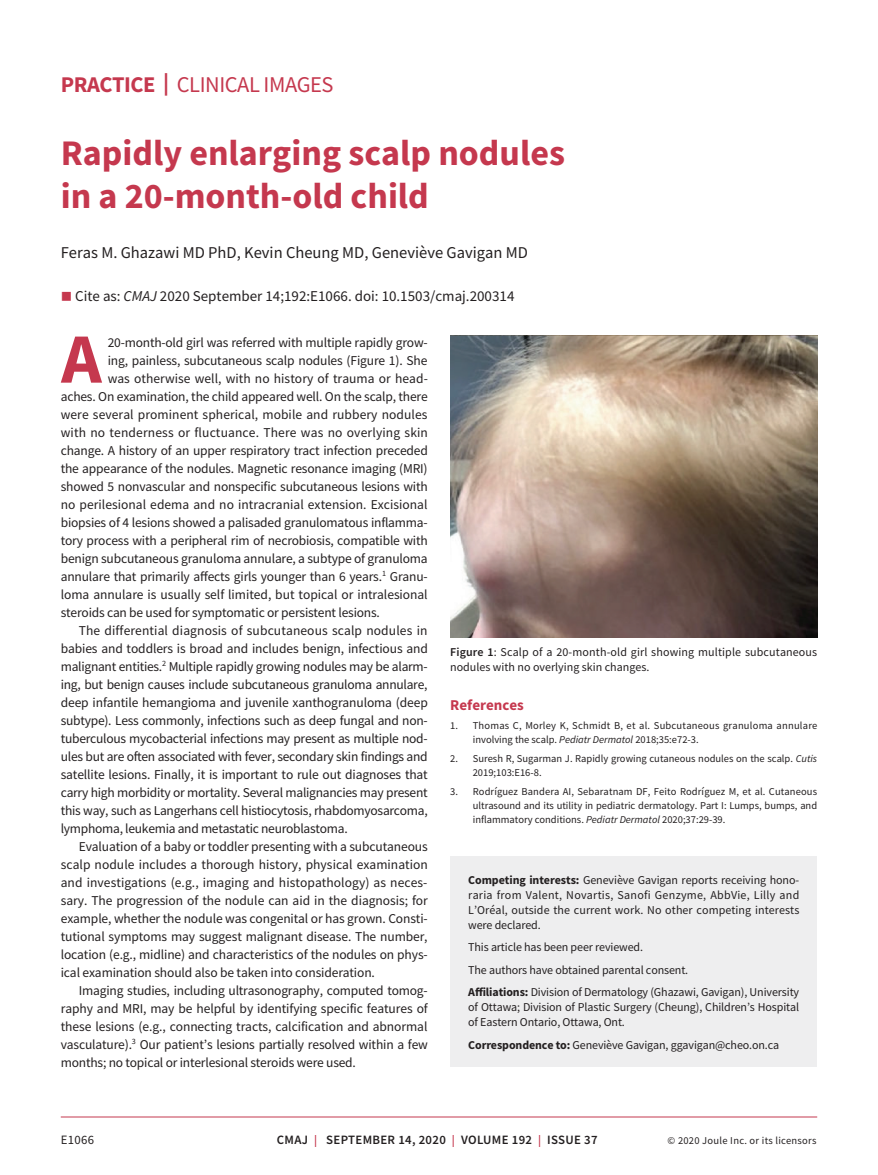
<style>
.page{position:relative;width:878px;height:1175px;background:#fff}
.page>*{position:absolute;margin:0;border:0;box-sizing:border-box;transform-origin:0 0}
.t1{font:700 70.65px "Source Sans Pro";color:#c5384e}
.t2{font:700 36px/43.2px "Source Sans Pro";color:#c5384e}
.t3{font:22.5px "Source Sans Pro";letter-spacing:-.02em;color:#c5384e}
.t4{font:16.5px "Source Sans Pro";color:#231f20}
.t5{font:15px "Source Sans Pro";color:#231f20}
.t6{font:700 15px "Source Sans Pro";color:#c5384e}
.t7{font:13.5px "Source Sans Pro";letter-spacing:-.01em;color:#231f20}
.t8{font:13.5px "Source Sans Pro";letter-spacing:.01em;color:#231f20}
.t9{font:600 12.75px "Source Sans Pro";letter-spacing:.025em;color:#231f20}
.t10{font:12.75px "Source Sans Pro";letter-spacing:.025em;color:#231f20}
.t11{font:12px/15px "Source Sans Pro";letter-spacing:-.01em;color:#231f20}
.t12{font:12px/15px "Source Sans Pro";letter-spacing:.01em;color:#231f20}
.t13{font:10.5px/13.5px "Source Sans Pro";color:#231f20}
.t14{font:10.5px/13.5px "Source Sans Pro";letter-spacing:.02em;color:#231f20}
.t15{font:10.5px "Source Sans Pro";letter-spacing:.025em;color:#231f20}
.s1{font-weight:700}
.s2{color:#c5384e}
.s3{font-style:italic}
.s4{font-weight:600}
.s5{font-size:12px;color:#c5384e}
</style>
<div class="page">
<hr style="left:61px;top:1116px;width:756px;height:1px;background:#c5384e">
<div style="left:450px;top:856px;width:367px;height:210px;background:#eeeeef"></div>
<img style="left:450px;top:335px;width:367px;height:302px">
<h3 class="t3" style="left:61px;top:70px;width:274px"><span class="s1">PRACTICE |</span> CLINICAL IMAGES</h3>
<h2 class="t2" style="left:61px;top:131px;width:505px">Rapidly enlarging scalp nodules in a 20-month-old child</h2>
<p class="t4" style="left:61px;top:242px;width:468px">Feras M. Ghazawi MD PhD, Kevin Cheung MD, Geneviève Gavigan MD</p>
<p class="t5" style="left:61px;top:287px;width:455px"><span class="s2">■</span> Cite as: <span class="s3">CMAJ</span> 2020 September 14;192:E1066. doi: 10.1503/cmaj.200314</p>
<h1 class="t1" style="left:61px;top:311px;width:42px">A</h1>
<p class="t7" style="left:108px;top:333px;width:321px">20-month-old girl was referred with multiple rapidly grow-</p>
<p class="t7" style="left:108px;top:351px;width:321px">ing, painless, subcutaneous scalp nodules (Figure 1). She</p>
<p class="t7" style="left:108px;top:369px;width:321px">was otherwise well, with no history of trauma or head-</p>
<p class="t7" style="left:61px;top:387px;width:368px">aches. On examination, the child appeared well. On the scalp, there</p>
<p class="t7" style="left:61px;top:405px;width:368px">were several prominent spherical, mobile and rubbery nodules</p>
<p class="t8" style="left:61px;top:423px;width:369px">with no tenderness or fluctuance. There was no overlying skin</p>
<p class="t7" style="left:61px;top:441px;width:368px">change. A history of an upper respiratory tract infection preceded</p>
<p class="t7" style="left:61px;top:459px;width:368px">the appearance of the nodules. Magnetic resonance imaging (MRI)</p>
<p class="t7" style="left:61px;top:477px;width:368px">showed 5 nonvascular and nonspecific subcutaneous lesions with</p>
<p class="t7" style="left:61px;top:495px;width:368px">no perilesional edema and no intracranial extension. Excisional</p>
<p class="t7" style="left:61px;top:513px;width:368px">biopsies of 4 lesions showed a palisaded granulomatous inflamma-</p>
<p class="t7" style="left:61px;top:531px;width:368px">tory process with a peripheral rim of necrobiosis, compatible with</p>
<p class="t7" style="left:61px;top:549px;width:368px">benign subcutaneous granuloma annulare, a subtype of granuloma</p>
<p class="t7" style="left:61px;top:567px;width:368px">annulare that primarily affects girls younger than 6 years.<sup>1</sup> Granu-</p>
<p class="t7" style="left:61px;top:585px;width:368px">loma annulare is usually self limited, but topical or intralesional</p>
<p class="t7" style="left:61px;top:603px;width:320px">steroids can be used for symptomatic or persistent lesions.</p>
<p class="t8" style="left:79px;top:621px;width:350px">The differential diagnosis of subcutaneous scalp nodules in</p>
<p class="t7" style="left:61px;top:639px;width:368px">babies and toddlers is broad and includes benign, infectious and</p>
<p class="t7" style="left:61px;top:657px;width:368px">malignant entities.<sup>2</sup> Multiple rapidly growing nodules may be alarm-</p>
<p class="t7" style="left:61px;top:675px;width:368px">ing, but benign causes include subcutaneous granuloma annulare,</p>
<p class="t7" style="left:61px;top:693px;width:368px">deep infantile hemangioma and juvenile xanthogranuloma (deep</p>
<p class="t7" style="left:61px;top:711px;width:367px">subtype). Less commonly, infections such as deep fungal and non-</p>
<p class="t7" style="left:61px;top:729px;width:368px">tuberculous mycobacterial infections may present as multiple nod-</p>
<p class="t7" style="left:61px;top:747px;width:368px">ules but are often associated with fever, secondary skin findings and</p>
<p class="t7" style="left:61px;top:765px;width:368px">satellite lesions. Finally, it is important to rule out diagnoses that</p>
<p class="t7" style="left:61px;top:783px;width:368px">carry high morbidity or mortality. Several malignancies may present</p>
<p class="t7" style="left:61px;top:801px;width:368px">this way, such as Langerhans cell histiocytosis, rhabdomyosarcoma,</p>
<p class="t7" style="left:61px;top:819px;width:288px">lymphoma, leukemia and metastatic neuroblastoma.</p>
<p class="t7" style="left:79px;top:837px;width:350px">Evaluation of a baby or toddler presenting with a subcutaneous</p>
<p class="t7" style="left:61px;top:855px;width:368px">scalp nodule includes a thorough history, physical examination</p>
<p class="t7" style="left:61px;top:873px;width:368px">and investigations (e.g., imaging and histopathology) as neces-</p>
<p class="t7" style="left:61px;top:891px;width:368px">sary. The progression of the nodule can aid in the diagnosis; for</p>
<p class="t7" style="left:61px;top:909px;width:368px">example, whether the nodule was congenital or has grown. Consti-</p>
<p class="t7" style="left:61px;top:927px;width:368px">tutional symptoms may suggest malignant disease. The number,</p>
<p class="t7" style="left:61px;top:945px;width:367px">location (e.g., midline) and characteristics of the nodules on phys-</p>
<p class="t7" style="left:61px;top:963px;width:316px">ical examination should also be taken into consideration.</p>
<p class="t7" style="left:79px;top:981px;width:349px">Imaging studies, including ultrasonography, computed tomog-</p>
<p class="t7" style="left:61px;top:999px;width:368px">raphy and MRI, may be helpful by identifying specific features of</p>
<p class="t7" style="left:61px;top:1017px;width:368px">these lesions (e.g., connecting tracts, calcification and abnormal</p>
<p class="t7" style="left:61px;top:1035px;width:369px">vasculature).<sup>3</sup> Our patient’s lesions partially resolved within a few</p>
<p class="t7" style="left:61px;top:1053px;width:297px">months; no topical or interlesional steroids were used.</p>
<p class="t12" style="left:450px;top:644px;width:368px"><span class="s4">Figure 1</span>: Scalp of a 20-month-old girl showing multiple subcutaneous nodules with no overlying skin changes.</p>
<p class="t6" style="left:450px;top:695px;width:75px">References</p>
<p class="t14" style="left:473px;top:719px;width:346px;text-indent:-23px">1. Thomas C, Morley K, Schmidt B, et al. Subcutaneous granuloma annulare involving the scalp. <span class="s3">Pediatr Dermatol</span> 2018;35:e72-3.</p>
<p class="t13" style="left:473px;top:752px;width:346px;text-indent:-23px">2. Suresh R, Sugarman J. Rapidly growing cutaneous nodules on the scalp. <span class="s3">Cutis<br></span>2019;103:E16-8.</p>
<p class="t13" style="left:473px;top:785px;width:346px;text-align:justify;text-indent:-23px">3. Rodríguez Bandera AI, Sebaratnam DF, Feito Rodríguez M, et al. Cutaneous ultrasound and its utility in pediatric dermatology. Part I: Lumps, bumps, and inflammatory conditions. <span class="s3">Pediatr Dermatol</span> 2020;37:29-39.</p>
<p class="t11" style="left:468px;top:872px;width:332px;text-align:justify"><span class="s1">Competing interests:</span> Geneviève Gavigan reports receiving hono&shy;raria from Valent, Novartis, Sanofi Genzyme, AbbVie, Lilly and L’Oréal, outside the current work. No other competing interests were declared.</p>
<p class="t11" style="left:468px;top:936px;width:332px;line-height:22.5px">This article has been peer reviewed.<br>The authors have obtained parental consent.<br><span class="s1">Affiliations:</span> Division of Dermatology (Ghazawi, Gavigan), University</p>
<p class="t11" style="left:468px;top:999px;width:332px">of Ottawa; Division of Plastic Surgery (Cheung), Children’s Hospital of Eastern Ontario, Ottawa, Ont.</p>
<p class="t11" style="left:468px;top:1037px;width:312px"><span class="s1">Correspondence to:</span> Geneviève Gavigan, ggavigan@cheo.on.ca</p>
<p class="t10" style="left:61px;top:1132px;width:35px">E1066</p>
<p class="t9" style="left:277px;top:1131px;width:322px">CMAJ <span class="s5">|</span> SEPTEMBER 14, 2020 <span class="s5">|</span> VOLUME 192 <span class="s5">|</span> ISSUE 37</p>
<p class="t15" style="left:667px;top:1134px;width:150px">© 2020 Joule Inc. or its licensors</p>
</div>
